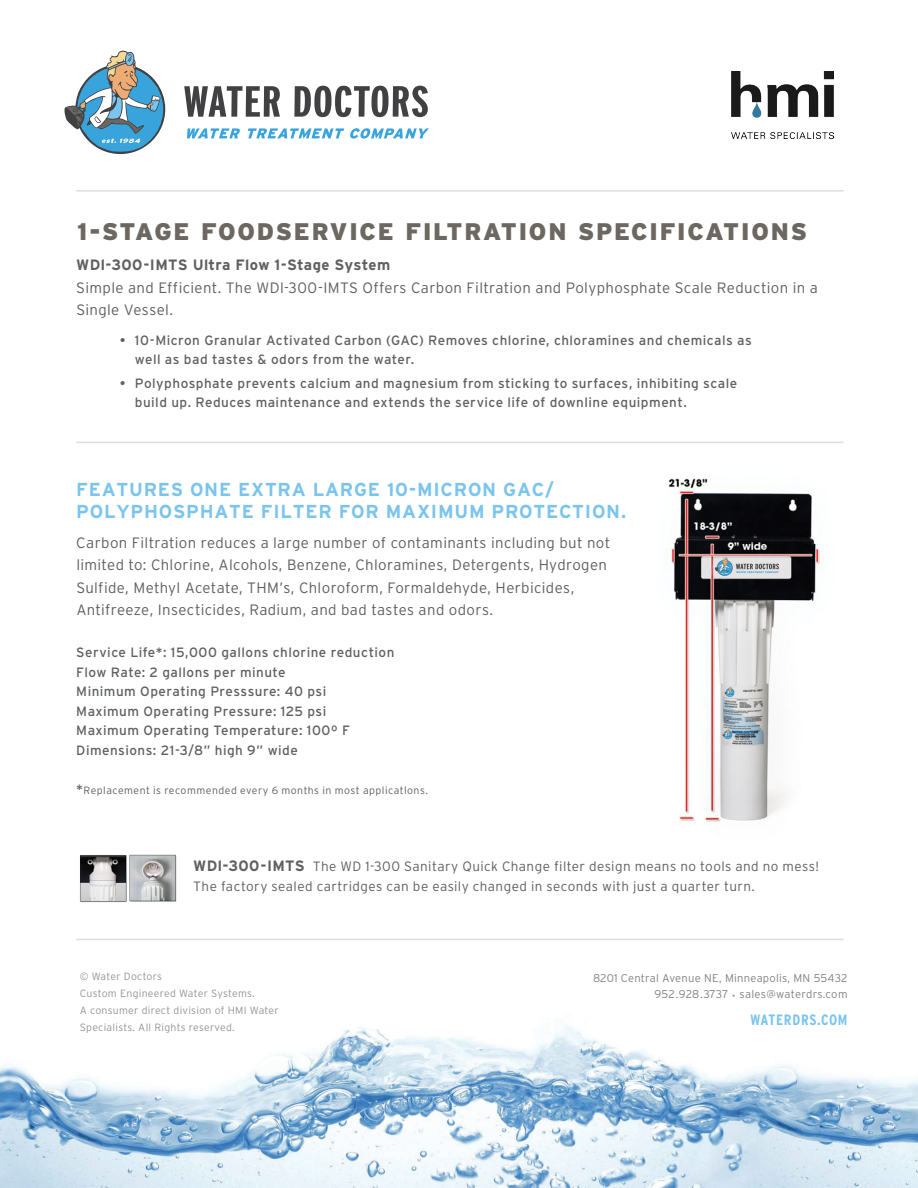
<style>
.page{position:relative;width:918px;height:1188px;background:#fff}
.page>*{position:absolute;margin:0;border:0;box-sizing:border-box;transform-origin:0 0}
.t1{font:900 24px "Interstate";letter-spacing:.075em;color:#6c6761}
.t2{font:700 18.75px/22.5px "Interstate";letter-spacing:.04em;color:#7ac4ed}
.t3{font:300 15px/22.5px "Interstate";letter-spacing:.025em;color:#5f6062}
.t4{font:700 15px "Interstate";letter-spacing:.02em;color:#5f6062}
.t5{font:700 15px "Interstate Condensed";letter-spacing:.05em;color:#7ac4ed}
.t6{font:13.5px/19.5px "Interstate";letter-spacing:.035em;color:#5f6062}
.t7{font:300 13.5px/19.5px "Interstate";letter-spacing:.03em;color:#5f6062}
.t8{font:300 11.25px/16.5px "Interstate";letter-spacing:.02em;color:#808285;text-align:right}
.t9{font:300 10.5px/16.8px "Interstate";letter-spacing:.025em;color:#939598}
.t10{font:300 10.5px "Interstate";letter-spacing:.045em;color:#5f6062}
.s1{font-weight:400;font-size:13.5px}
.s2{font-weight:700;font-size:15px}
.s3{font-size:9px}
</style>
<div class="page">
<svg style="left:350px;top:128px;width:79px;height:11px"></svg>
<svg style="left:248px;top:128px;width:96px;height:11px"></svg>
<svg style="left:187px;top:128px;width:53px;height:10px"></svg>
<svg style="left:184px;top:86px;width:96px;height:31px"></svg>
<svg style="left:294px;top:86px;width:134px;height:31px"></svg>
<svg style="left:64px;top:51px;width:101px;height:103px"></svg>
<img style="left:732px;top:72px;width:101px;height:67px">
<img style="left:665px;top:478px;width:158px;height:347px">
<img style="left:0;top:1020px;width:918px;height:168px">
<hr style="left:76px;top:442px;width:767px;height:1px;background:#dcddde">
<img style="left:80px;top:854px;width:97px;height:48px">
<hr style="left:76px;top:939px;width:767px;height:1px;background:#dcddde">
<hr style="left:76px;top:190px;width:767px;height:2px;background:#dcddde">
<h1 class="t1" style="left:77px;top:218px;width:731px">1-STAGE FOODSERVICE FILTRATION SPECIFICATIONS</h1>
<p class="t4" style="left:76px;top:256px;width:316px">WDl-300-IMTS Ultra Flow 1-Stage System</p>
<p class="t3" style="left:76px;top:276px;width:743px">Simple and Efficient. The WDl-300-IMTS Offers Carbon Filtration and Polyphosphate Scale Reduction in a<br>Single Vessel.</p>
<p class="t6" style="left:135px;top:330px;width:618px;text-indent:-15px">• 10-Micron Granular Activated Carbon (GAC) Removes chlorine, chloramines and chemicals as well as bad tastes &amp; odors from the water.</p>
<p class="t6" style="left:135px;top:373px;width:604px;text-indent:-15px">• Polyphosphate prevents calcium and magnesium from sticking to surfaces, inhibiting scale build up. Reduces maintenance and extends the service life of downline equipment.</p>
<h2 class="t2" style="left:76px;top:478px;width:551px">FEATURES ONE EXTRA LARGE 10-MICRON GAC/<br>POLYPHOSPHATE FILTER FOR MAXIMUM PROTECTION.</h2>
<p class="t3" style="left:76px;top:531px;width:535px">Carbon Filtration reduces a large number of contaminants including but not limited to: Chlorine, Alcohols, Benzene, Chloramines, Detergents, Hydrogen Sulfide, Methyl Acetate, THM’s, Chloroform, Formaldehyde, Herbicides, Antifreeze, Insecticides, Radium, and bad tastes and odors.</p>
<p class="t6" style="left:76px;top:642px;width:320px">Service Life*: 15,000 gallons chlorine reduction Flow Rate: 2 gallons per minute<br>Minimum Operating Presssure: 40 psi<br>Maximum Operating Pressure: 125 psi<br>Maximum Operating Temperature: 100º F Dimensions: 21-3/8” high 9” wide</p>
<p class="t10" style="left:76px;top:784px;width:353px"><span class="s1">*</span>Replacement is recommended every 6 months in most applicatlons.</p>
<p class="t7" style="left:193px;top:857px;width:627px"><span class="s2">WDl-300-IMTS</span> The WD 1-300 Sanitary Quick Change filter design means no tools and no mess!<br>The factory sealed cartridges can be easily changed in seconds with just a quarter turn.</p>
<p class="t9" style="left:80px;top:968px;width:201px">© Water Doctors<br>Custom Engineered Water Systems.<br>A consumer direct division of HMI Water<br>Specialists. All Rights reserved.</p>
<p class="t8" style="left:593px;top:970px;width:256px">8201 Central Avenue NE, Minneapolis, MN 55432<br>952.928.3737 <span class="s3">•</span> sales@waterdrs.com</p>
<p class="t5" style="left:751px;top:1011px;width:98px">WATERDRS.COM</p>
</div>
